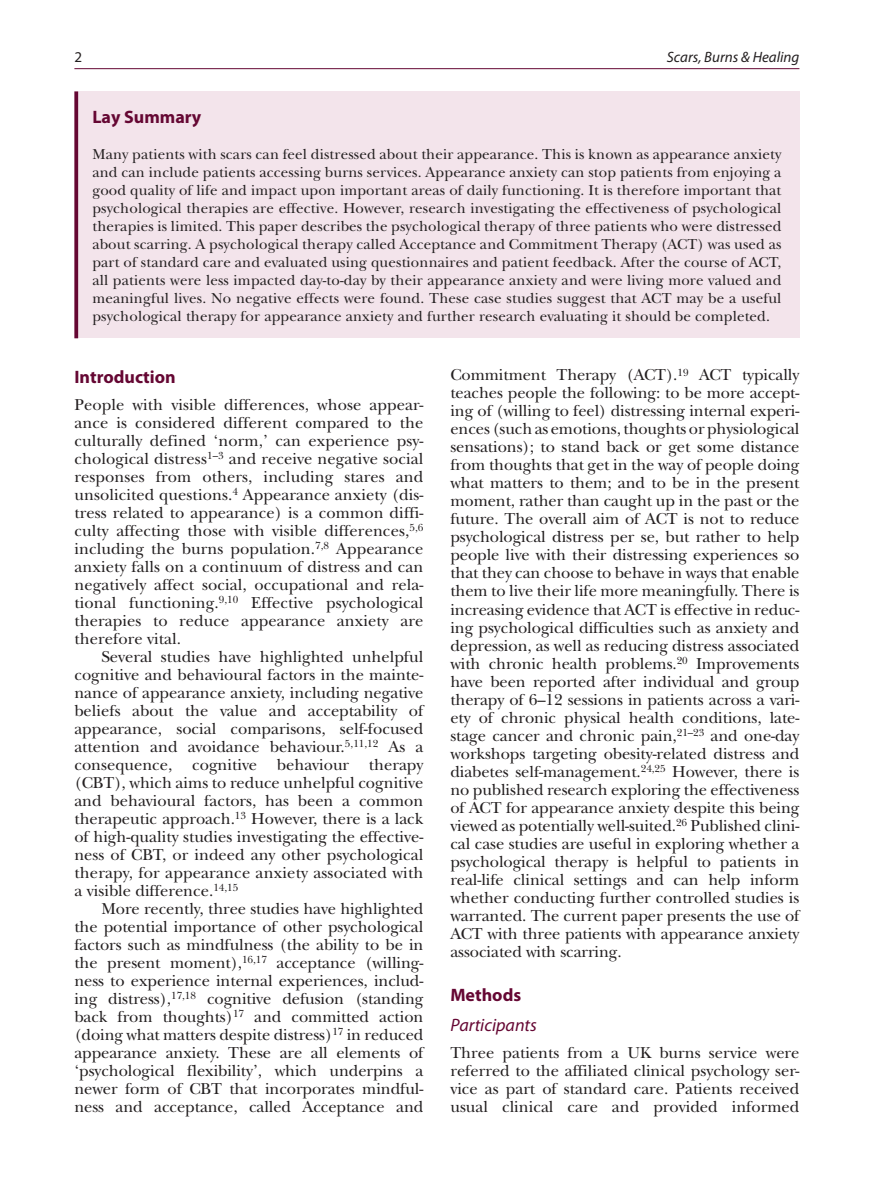
<style>
.page{position:relative;width:893px;height:1191px;background:#fff}
.page>*{position:absolute;margin:0;border:0;box-sizing:border-box;transform-origin:0 0}
.t1{font:700 18px "Myriad Pro";color:#650733}
.t2{font:italic 18px "Myriad Pro";color:#650733}
.t3{font:16.5px/18px "New Baskerville Std";color:#231f20;text-align:justify}
.t4{font:15px/18px "New Baskerville Std";letter-spacing:.01em;color:#231f20;text-align:justify}
.t5{font:italic 15px "Myriad Pro";color:#231f20}
.t6{font:15px "Myriad Pro";color:#231f20}
</style>
<div class="page">
<hr style="left:74px;top:68px;width:725px;height:1px;background:#650733">
<div style="left:74px;top:91px;width:725px;height:247px;background:#f3e4eb"></div>
<svg style="left:74px;top:91px;width:4px;height:247px"></svg>
<p class="t6" style="left:74px;top:48px;width:9px">2</p>
<p class="t5" style="left:667px;top:48px;width:134px">Scars, Burns &amp; Healing</p>
<p class="t1" style="left:92px;top:105px;width:110px">Lay Summary</p>
<p class="t4" style="left:92px;top:145px;width:691px">Many patients with scars can feel distressed about their appearance. This is known as appearance anxiety and can include patients accessing burns services. Appearance anxiety can stop patients from enjoying a good quality of life and impact upon important areas of daily functioning. It is therefore important that psychological therapies are effective. However, research investigating the effectiveness of psychological therapies is limited. This paper describes the psychological therapy of three patients who were distressed about scarring. A psychological therapy called Acceptance and Commitment Therapy (ACT) was used as part of standard care and evaluated using questionnaires and patient feedback. After the course of ACT, all patients were less impacted day-to-day by their appearance anxiety and were living more valued and meaningful lives. No negative effects were found. These case studies suggest that ACT may be a useful psychological therapy for appearance anxiety and further research evaluating it should be completed.</p>
<p class="t1" style="left:74px;top:365px;width:103px">Introduction</p>
<p class="t3" style="left:74px;top:395px;width:351px">People with visible differences, whose appear&shy;ance is considered different compared to the culturally defined ‘norm,’ can experience psy&shy;chological distress<sup>1–3</sup> and receive negative social responses from others, including stares and unsolicited questions.<sup>4</sup> Appearance anxiety (dis&shy;tress related to appearance) is a common diffi&shy;culty affecting those with visible differences,<sup>5,6 </sup>including the burns population.<sup>7,8</sup> Appearance anxiety falls on a continuum of distress and can negatively affect social, occupational and rela&shy;tional functioning.<sup>9,10</sup> Effective psychological therapies to reduce appearance anxiety are therefore vital.</p>
<p class="t3" style="left:74px;top:647px;width:351px;text-indent:27px">Several studies have highlighted unhelpful cognitive and behavioural factors in the mainte&shy;nance of appearance anxiety, including negative beliefs about the value and acceptability of appearance, social comparisons, self-focused attention and avoidance behaviour.<sup>5,11,12</sup> As a consequence, cognitive behaviour therapy (CBT), which aims to reduce unhelpful cognitive and behavioural factors, has been a common therapeutic approach.<sup>13</sup> However, there is a lack of high-quality studies investigating the effective&shy;ness of CBT, or indeed any other psychological therapy, for appearance anxiety associated with a visible difference.<sup>14,15</sup></p>
<p class="t3" style="left:74px;top:899px;width:351px;text-indent:27px">More recently, three studies have highlighted the potential importance of other psychological factors such as mindfulness (the ability to be in the present moment),<sup>16,17</sup> acceptance (willing&shy;ness to experience internal experiences, includ&shy;ing distress),<sup>17,18</sup> cognitive defusion (standing back from thoughts)<sup>17</sup> and committed action (doing what matters despite distress)<sup>17</sup> in reduced appearance anxiety. These are all elements of ‘psychological flexibility’, which underpins a newer form of CBT that incorporates mindful&shy;ness and acceptance, called Acceptance and</p>
<p class="t3" style="left:450px;top:366px;width:351px">Commitment Therapy (ACT).<sup>19</sup> ACT typically teaches people the following: to be more accept&shy;ing of (willing to feel) distressing internal experi&shy;ences (such as emotions, thoughts or physiological sensations); to stand back or get some distance from thoughts that get in the way of people doing what matters to them; and to be in the present moment, rather than caught up in the past or the future. The overall aim of ACT is not to reduce psychological distress per se, but rather to help people live with their distressing experiences so that they can choose to behave in ways that enable them to live their life more meaningfully. There is increasing evidence that ACT is effective in reduc&shy;ing psychological difficulties such as anxiety and depression, as well as reducing distress associated with chronic health problems.<sup>20</sup> Improvements have been reported after individual and group therapy of 6–12 sessions in patients across a vari&shy;ety of chronic physical health conditions, late&shy;stage cancer and chronic pain,<sup>21–23</sup> and one-day workshops targeting obesity-related distress and diabetes self-management.<sup>24,25</sup> However, there is no published research exploring the effectiveness of ACT for appearance anxiety despite this being viewed as potentially well-suited.<sup>26</sup> Published clini&shy;cal case studies are useful in exploring whether a psychological therapy is helpful to patients in real-life clinical settings and can help inform whether conducting further controlled studies is warranted. The current paper presents the use of ACT with three patients with appearance anxiety associated with scarring.</p>
<p class="t1" style="left:450px;top:983px;width:72px">Methods</p>
<p class="t2" style="left:450px;top:1013px;width:88px">Participants</p>
<p class="t3" style="left:450px;top:1043px;width:351px">Three patients from a UK burns service were referred to the affiliated clinical psychology ser&shy;vice as part of standard care. Patients received usual clinical care and provided informed</p>
</div>
